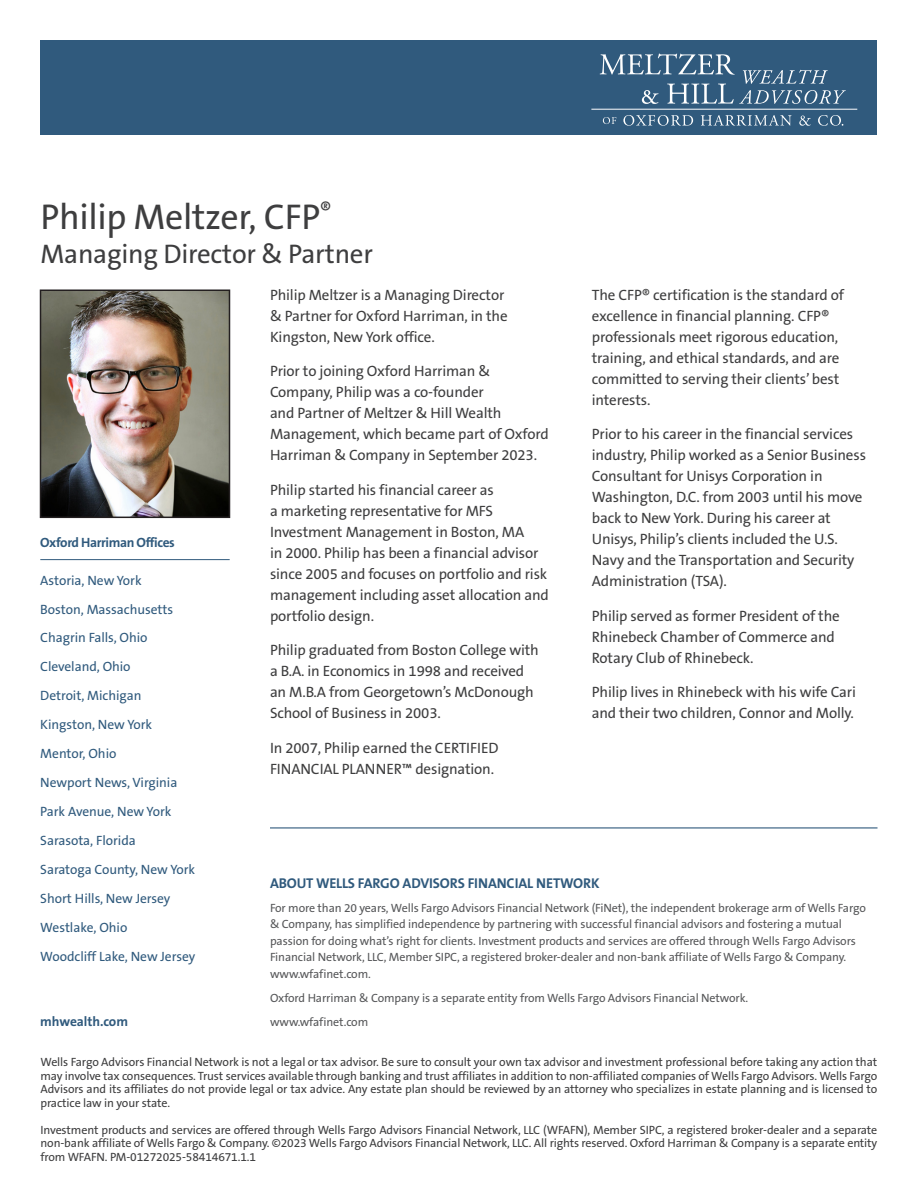
<style>
.page{position:relative;width:918px;height:1188px;background:#fff}
.page>*{position:absolute;margin:0;border:0;box-sizing:border-box;transform-origin:0 0}
.t1{font:36px "The Sans B5 Plain";letter-spacing:-.01em;color:#3e3e3f}
.t2{font:27px "The Sans B5 Plain";letter-spacing:-.01em;color:#3e3e3f}
.Bio_Copy{font:15px/21px "The Sans B5 Plain";letter-spacing:-.01em;color:#3e3e3f}
.About_Well_Fargo{font:700 14.25px "The Sans B7";letter-spacing:-.01em;color:#305a7d}
.t3{font:13.5px "The Sans B5 Plain";letter-spacing:-.005em;color:#305a7d}
.t4{font:700 13.5px "The Sans B7";letter-spacing:-.03em;color:#305a7d}
.t5{font:700 13.5px "The Sans B7";letter-spacing:-.005em;color:#305a7d}
.Disclaimer{font:12px/13.5px "The Sans B5 Plain";letter-spacing:-.01em;color:#3e3e3f;text-align:justify}
.About_Well_Fargo-2{font:12px/16.5px "The Sans B5 Plain";letter-spacing:-.01em;color:#57585a}
</style>
<div class="page">
<div style="left:40px;top:40px;width:838px;height:95px;background:#305a7d"></div>
<hr style="left:591px;top:109px;width:266px;height:1px;background:#fff">
<svg style="left:600px;top:53px;width:246px;height:51px"></svg>
<svg style="left:603px;top:117px;width:13px;height:7px"></svg>
<svg style="left:623px;top:115px;width:70px;height:11px"></svg>
<svg style="left:701px;top:115px;width:91px;height:11px"></svg>
<svg style="left:799px;top:116px;width:12px;height:10px"></svg>
<svg style="left:818px;top:115px;width:25px;height:11px"></svg>
<hr style="left:270px;top:827px;width:608px;height:2px;background:#305a7d">
<img style="left:43px;top:293px;width:184px;height:222px">
<div style="left:40px;top:290px;width:190px;height:228px;border:2px solid #231f20"></div>
<hr style="left:40px;top:559px;width:190px;height:1px;background:#305a7d">
<p class="t1" style="left:40px;top:199px;width:293px">Philip Meltzer, CFP<sup>®</sup></p>
<p class="t2" style="left:40px;top:240px;width:334px">Managing Director &amp; Partner</p>
<p class="t4" style="left:40px;top:535px;width:136px">Oxford Harriman Offices</p>
<p class="t3" style="left:40px;top:573px;width:103px">Astoria, New York</p>
<p class="t3" style="left:40px;top:602px;width:134px">Boston, Massachusetts</p>
<p class="t3" style="left:40px;top:631px;width:109px">Chagrin Falls, Ohio</p>
<p class="t3" style="left:40px;top:660px;width:92px">Cleveland, Ohio</p>
<p class="t3" style="left:40px;top:689px;width:103px">Detroit, Michigan</p>
<p class="t3" style="left:40px;top:718px;width:113px">Kingston, New York</p>
<p class="t3" style="left:40px;top:747px;width:78px">Mentor, Ohio</p>
<p class="t3" style="left:40px;top:776px;width:139px">Newport News, Virginia</p>
<p class="t3" style="left:40px;top:805px;width:133px">Park Avenue, New York</p>
<p class="t3" style="left:40px;top:834px;width:97px">Sarasota, Florida</p>
<p class="t3" style="left:40px;top:863px;width:156px">Saratoga County, New York</p>
<p class="t3" style="left:40px;top:892px;width:132px">Short Hills, New Jersey</p>
<p class="t3" style="left:40px;top:921px;width:89px">Westlake, Ohio</p>
<p class="t3" style="left:40px;top:950px;width:156px">Woodcliff Lake, New Jersey</p>
<p class="t5" style="left:40px;top:1014px;width:89px">mhwealth.com</p>
<p class="Bio_Copy" style="left:270px;top:285px;width:239px">Philip Meltzer is a Managing Director &amp; Partner for Oxford Harriman, in the<br>Kingston, New York office.</p>
<p class="Bio_Copy" style="left:270px;top:361px;width:280px">Prior to joining Oxford Harriman &amp; Company, Philip was a co-founder<br>and Partner of Meltzer &amp; Hill Wealth Management, which became part of Oxford Harriman &amp; Company in September 2023.</p>
<p class="Bio_Copy" style="left:270px;top:480px;width:280px">Philip started his financial career as<br>a marketing representative for MFS Investment Management in Boston, MA<br>in 2000. Philip has been a financial advisor since 2005 and focuses on portfolio and risk management including asset allocation and portfolio design.</p>
<p class="Bio_Copy" style="left:270px;top:640px;width:270px">Philip graduated from Boston College with a B.A. in Economics in 1998 and received an M.B.A from Georgetown’s McDonough School of Business in 2003.</p>
<p class="Bio_Copy" style="left:270px;top:738px;width:230px">In 2007, Philip earned the CERTIFIED<br>FINANCIAL PLANNER™ designation.</p>
<p class="Bio_Copy" style="left:592px;top:285px;width:254px">The CFP® certification is the standard of excellence in financial planning. CFP® professionals meet rigorous education, training, and ethical standards, and are committed to serving their clients’ best interests.</p>
<p class="Bio_Copy" style="left:592px;top:424px;width:276px">Prior to his career in the financial services industry, Philip worked as a Senior Business Consultant for Unisys Corporation in Washington, D.C. from 2003 until his move back to New York. During his career at Unisys, Philip’s clients included the U.S.<br>Navy and the Transportation and Security Administration (TSA).</p>
<p class="Bio_Copy" style="left:592px;top:606px;width:249px">Philip served as former President of the<br>Rhinebeck Chamber of Commerce and<br>Rotary Club of Rhinebeck.</p>
<p class="Bio_Copy" style="left:592px;top:682px;width:266px">Philip lives in Rhinebeck with his wife Cari and their two children, Connor and Molly.</p>
<p class="About_Well_Fargo" style="left:270px;top:875px;width:331px">ABOUT WELLS FARGO ADVISORS FINANCIAL NETWORK</p>
<p class="About_Well_Fargo-2" style="left:270px;top:900px;width:598px">For more than 20 years, Wells Fargo Advisors Financial Network (FiNet), the independent brokerage arm of Wells Fargo &amp; Company, has simplified independence by partnering with successful financial advisors and fostering a mutual passion for doing what’s right for clients. Investment products and services are offered through Wells Fargo Advisors Financial Network, LLC, Member SIPC, a registered broker-dealer and non-bank affiliate of Wells Fargo &amp; Company. www.wfafinet.com.</p>
<p class="About_Well_Fargo-2" style="left:270px;top:990px;width:480px">Oxford Harriman &amp; Company is a separate entity from Wells Fargo Advisors Financial Network.</p>
<p class="About_Well_Fargo-2" style="left:270px;top:1014px;width:100px">www.wfafinet.com</p>
<p class="Disclaimer" style="left:40px;top:1056px;width:839px">Wells Fargo Advisors Financial Network is not a legal or tax advisor. Be sure to consult your own tax advisor and investment professional before taking any action that may involve tax consequences. Trust services available through banking and trust affiliates in addition to non-affiliated companies of Wells Fargo Advisors. Wells Fargo Advisors and its affiliates do not provide legal or tax advice. Any estate plan should be reviewed by an attorney who specializes in estate planning and is licensed to practice law in your state.</p>
<p class="Disclaimer" style="left:40px;top:1123px;width:838px">Investment products and services are offered through Wells Fargo Advisors Financial Network, LLC (WFAFN), Member SIPC, a registered broker-dealer and a separate non-bank affiliate of Wells Fargo &amp; Company. ©2023 Wells Fargo Advisors Financial Network, LLC. All rights reserved. Oxford Harriman &amp; Company is a separate entity from WFAFN. PM-01272025-58414671.1.1</p>
</div>
